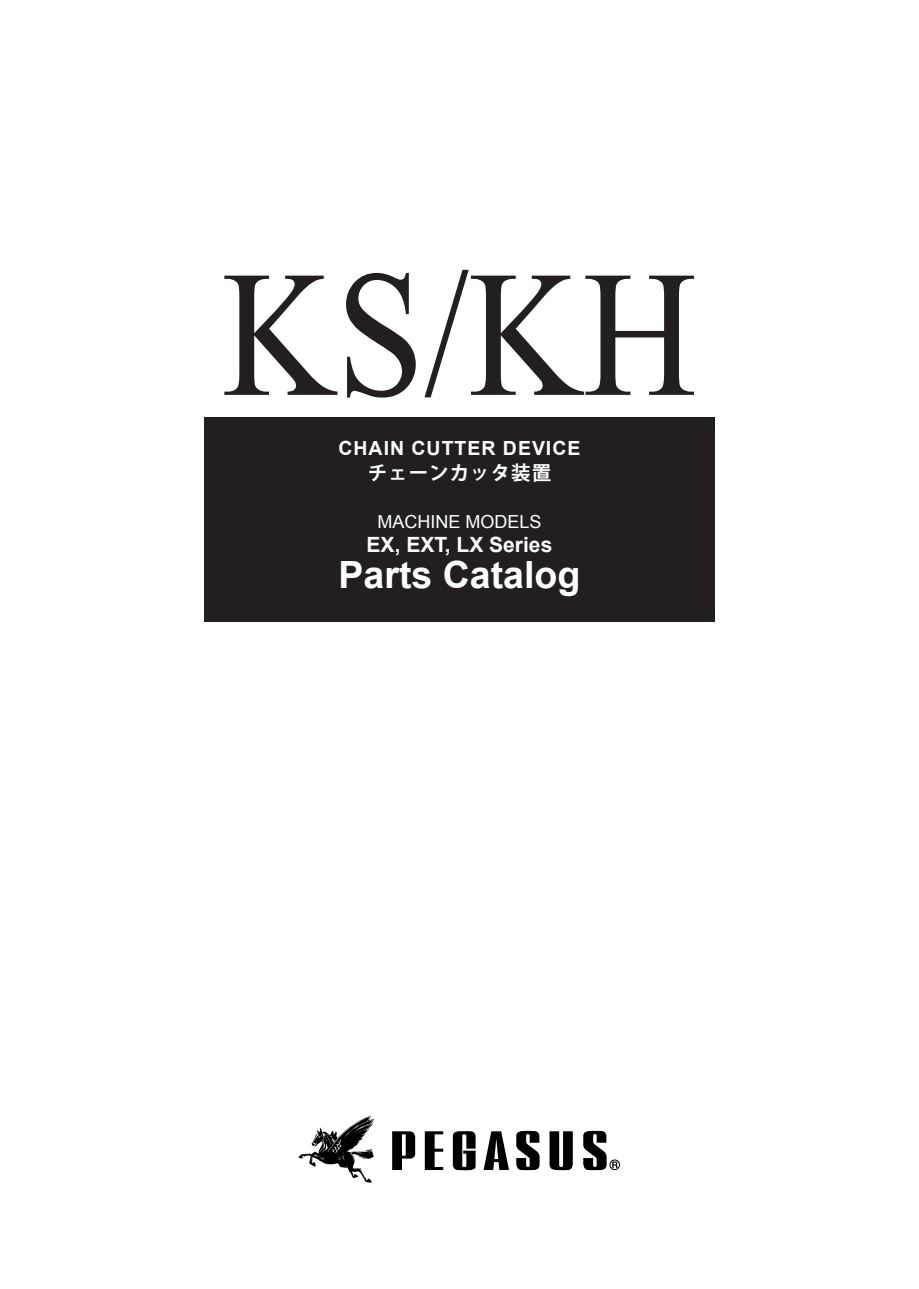
<style>
.page{position:relative;width:919px;height:1289px;background:#fff}
.page>*{position:absolute;margin:0;border:0;box-sizing:border-box;transform-origin:0 0}
.t1{font:180px "Times New Roman";color:#231f20;scale:.88 1}
.t2{font:700 37.5px "Arial";color:#fff}
.t3{font:700 21px "Arial";color:#fff}
.t4{font:700 19.5px "Arial";letter-spacing:.05em;color:#fff}
.t5{font:700 19.5px "Koz Go Std";letter-spacing:.05em;color:#fff}
.t6{font:18px "Arial";color:#fff}
</style>
<div class="page">
<svg style="left:298px;top:1116px;width:76px;height:66px"></svg>
<svg style="left:392px;top:1131px;width:23px;height:38px"></svg>
<svg style="left:425px;top:1131px;width:18px;height:38px"></svg>
<svg style="left:453px;top:1131px;width:22px;height:39px"></svg>
<svg style="left:483px;top:1131px;width:26px;height:38px"></svg>
<svg style="left:516px;top:1130px;width:23px;height:40px"></svg>
<svg style="left:583px;top:1130px;width:23px;height:40px"></svg>
<svg style="left:549px;top:1131px;width:23px;height:39px"></svg>
<div style="left:609px;top:1159px;width:10px;height:10px;border:1px solid #000;border-radius:50%"></div>
<svg style="left:612px;top:1161px;width:5px;height:6px"></svg>
<div style="left:204px;top:417px;width:510px;height:204px;background:#231f20"></div>
<h1 class="t1" style="left:222px;top:213px;width:542px">KS/KH</h1>
<p class="t4" style="left:338px;top:434px;width:243px">CHAIN CUTTER DEVICE</p>
<p class="t5" style="left:368px;top:460px;width:185px">チェーンカッタ装置</p>
<p class="t6" style="left:377px;top:509px;width:166px">MACHINE MODELS</p>
<p class="t3" style="left:366px;top:530px;width:187px">EX, EXT, LX Series</p>
<h2 class="t2" style="left:338px;top:549px;width:243px">Parts Catalog</h2>
</div>
